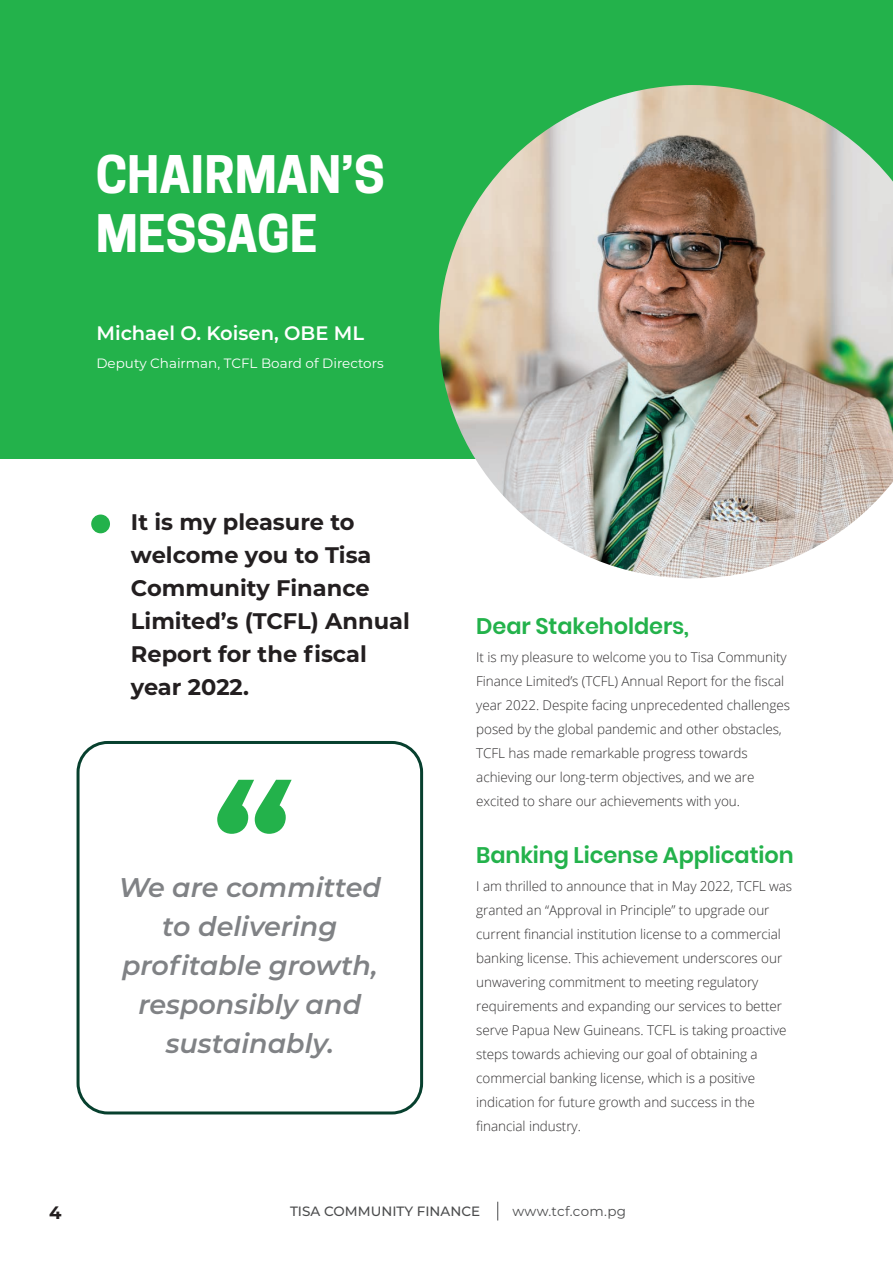
<style>
.page{position:relative;width:893px;height:1263px;background:#fff}
.page>*{position:absolute;margin:0;border:0;box-sizing:border-box;transform-origin:0 0}
.t1{font:700 48.6px/58.3px "Cooper Hewitt";color:#fff}
.t2{font:italic 600 27px/39px "Montserrat";color:#808285;text-align:center}
.t3{font:700 22.5px/33px "Montserrat";color:#231f20}
.t4{font:600 22.5px "Poppins";letter-spacing:-.005em;color:#23b24b}
.t5{font:600 19.5px "Montserrat";color:#fff}
.t6{font:700 18px "Montserrat";color:#231f20}
.t7{font:300 13.5px/24px "Open Sans";letter-spacing:-.005em;color:#312f30}
.t8{font:13.5px "Montserrat";color:#fff}
.t9{font:500 13.5px "Montserrat";color:#4b4c4d}
.t10{font:13.5px "Montserrat";letter-spacing:.02em;color:#4b4c4d}
</style>
<div class="page">
<svg style="left:497px;top:1202px;width:1px;height:18px"></svg>
<div style="left:77px;top:741px;width:346px;height:373px;border:3px solid #07402e;border-radius:30px"></div>
<svg style="left:217px;top:780px;width:75px;height:54px"></svg>
<div style="left:0;top:0;width:893px;height:459px;background:#23b24b"></div>
<img style="left:439px;top:85px;width:454px;height:493px">
<div style="left:91px;top:514px;width:19px;height:19px;background:#23b24b;border-radius:50%"></div>
<h1 class="t1" style="left:96px;top:146px;width:291px">CHAIRMAN’S<br>MESSAGE</h1>
<h3 class="t5" style="left:96px;top:319px;width:269px">Michael O. Koisen, OBE ML</h3>
<p class="t8" style="left:96px;top:354px;width:289px">Deputy Chairman, TCFL Board of Directors</p>
<h3 class="t3" style="left:131px;top:505px;width:280px">It is my pleasure to welcome you to Tisa<br>Community Finance<br>Limited’s (TCFL) Annual<br>Report for the fiscal year 2022.</h3>
<h2 class="t2" style="left:119px;top:866px;width:264px">We are committed to delivering profitable growth, responsibly and sustainably.</h2>
<h3 class="t4" style="left:476px;top:613px;width:214px">Dear Stakeholders,</h3>
<p class="t7" style="left:476px;top:645px;width:315px">It is my pleasure to welcome you to Tisa Community Finance Limited’s (TCFL) Annual Report for the fiscal year 2022. Despite facing unprecedented challenges posed by the global pandemic and other obstacles, TCFL has made remarkable progress towards achieving our long-term objectives, and we are excited to share our achievements with you.</p>
<h3 class="t4" style="left:476px;top:842px;width:319px">Banking License Application</h3>
<p class="t7" style="left:476px;top:874px;width:317px">I am thrilled to announce that in May 2022, TCFL was granted an “Approval in Principle” to upgrade our current financial institution license to a commercial banking license. This achievement underscores our unwavering commitment to meeting regulatory requirements and expanding our services to better serve Papua New Guineans. TCFL is taking proactive steps towards achieving our goal of obtaining a commercial banking license, which is a positive indication for future growth and success in the financial industry.</p>
<h3 class="t6" style="left:49px;top:1199px;width:14px">4</h3>
<p class="t9" style="left:290px;top:1202px;width:192px">TISA COMMUNITY FINANCE</p>
<p class="t10" style="left:512px;top:1202px;width:115px">www.tcf.com.pg</p>
</div>
